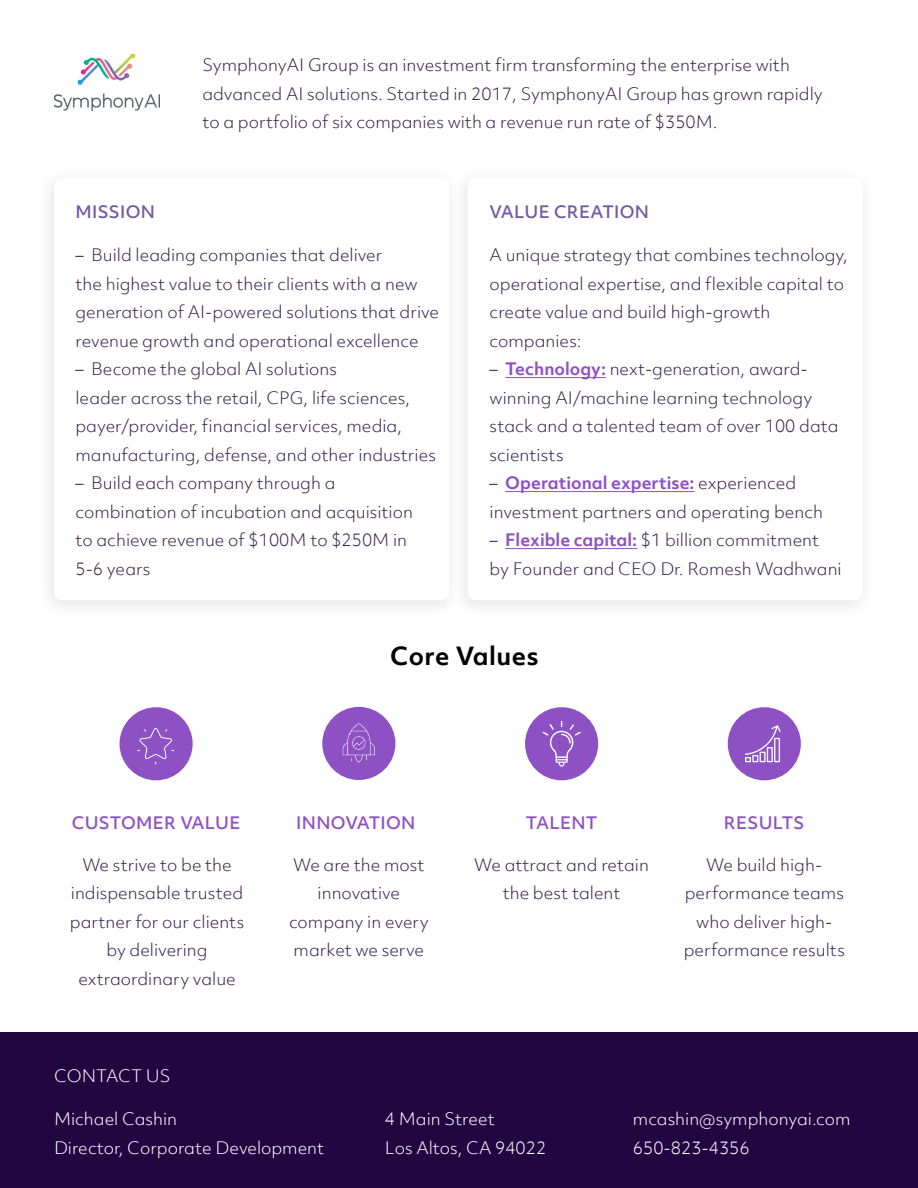
<style>
.page{position:relative;width:918px;height:1188px;background:#fff}
.page>*{position:absolute;margin:0;border:0;box-sizing:border-box;transform-origin:0 0}
.HEADINGS{font:700 24px "Objektiv Mk 2 W03";letter-spacing:.02em;color:#000}
.Стиль_абзаца_1{font:300 16.5px/28.5px "Objektiv Mk 2 W03";color:#3a2151;text-align:center}
.t1{font:300 16.5px/28.5px "Objektiv Mk 2 W03";color:#fff}
.Стиль_абзаца_2{font:500 16.5px "Objektiv Mk 1 W03";letter-spacing:.02em;color:#8e51c4}
.Стиль_абзаца_1-2{font:700 16.5px "Objektiv Mk 2 W03";color:#8e51c4}
.Стиль_абзаца_1-3{font:500 16.5px "Objektiv Mk 1 W03";letter-spacing:.02em;color:#725aa6}
.s1{font-weight:700;color:#8e51c4}
.s2{font-weight:300;color:#3a2151}
</style>
<div class="page">
<div style="left:0;top:1032px;width:918px;height:156px;background:#210641"></div>
<img style="left:54px;top:54px;width:105px;height:56px">
<div style="left:38px;top:167px;width:423px;height:451px;background:#f9f9f9"></div>
<div style="left:54px;top:178px;width:395px;height:422px;background:#fff;border-radius:9px"></div>
<div style="left:451px;top:167px;width:424px;height:451px;background:#fafafa"></div>
<div style="left:468px;top:178px;width:395px;height:422px;background:#fff;border-radius:9px"></div>
<hr style="left:505px;top:377px;width:101px;height:1px;background:#8e51c4">
<hr style="left:505px;top:491px;width:190px;height:1px;background:#8e51c4">
<hr style="left:505px;top:548px;width:132px;height:1px;background:#8e51c4">
<div style="left:120px;top:707px;width:73px;height:73px;background:#8e51c4;border-radius:50%"></div>
<div style="left:525px;top:707px;width:73px;height:73px;background:#8e51c4;border-radius:50%"></div>
<div style="left:322px;top:707px;width:73px;height:73px;background:#8e51c4;border-radius:50%"></div>
<div style="left:728px;top:707px;width:73px;height:73px;background:#8e51c4;border-radius:50%"></div>
<svg style="left:137px;top:728px;width:37px;height:37px"></svg>
<svg style="left:543px;top:721px;width:38px;height:46px"></svg>
<svg style="left:342px;top:723px;width:33px;height:41px"></svg>
<svg style="left:745px;top:725px;width:36px;height:37px"></svg>
<p class="Стиль_абзаца_1" style="left:202px;top:51px;width:622px;text-align:left">SymphonyAI Group is an investment firm transforming the enterprise with advanced AI solutions. Started in 2017, SymphonyAI Group has grown rapidly to a portfolio of six companies with a revenue run rate of $350M.</p>
<p class="Стиль_абзаца_1-3" style="left:75px;top:200px;width:81px">MISSION</p>
<p class="Стиль_абзаца_1" style="left:75px;top:241px;width:308px">– Build leading companies that deliver</p>
<p class="Стиль_абзаца_1" style="left:75px;top:269px;width:344px">the highest value to their clients with a new</p>
<p class="Стиль_абзаца_1" style="left:75px;top:298px;width:365px">generation of AI-powered solutions that drive</p>
<p class="Стиль_абзаца_1" style="left:75px;top:326px;width:345px">revenue growth and operational excellence</p>
<p class="Стиль_абзаца_1" style="left:75px;top:355px;width:263px">– Become the global AI solutions</p>
<p class="Стиль_абзаца_1" style="left:75px;top:383px;width:336px">leader across the retail, CPG, life sciences,</p>
<p class="Стиль_абзаца_1" style="left:75px;top:412px;width:328px">payer/provider, financial services, media,</p>
<p class="Стиль_абзаца_1" style="left:75px;top:440px;width:362px">manufacturing, defense, and other industries</p>
<p class="Стиль_абзаца_1" style="left:75px;top:469px;width:339px;text-align:left">– Build each company through a combination of incubation and acquisition to achieve revenue of $100M to $250M in<br>5-6 years</p>
<p class="Стиль_абзаца_1-3" style="left:490px;top:200px;width:161px">VALUE CREATION</p>
<p class="Стиль_абзаца_1" style="left:490px;top:241px;width:360px">A unique strategy that combines technology,</p>
<p class="Стиль_абзаца_1" style="left:490px;top:269px;width:356px">operational expertise, and flexible capital to</p>
<p class="Стиль_абзаца_1" style="left:490px;top:298px;width:282px;text-align:left">create value and build high-growth companies:</p>
<p class="Стиль_абзаца_1" style="left:490px;top:355px;width:351px;text-align:left">– <span class="s1">Technology:</span> next-generation, award&shy;winning AI/machine learning technology stack and a talented team of over 100 data scientists</p>
<p class="Стиль_абзаца_1-2" style="left:490px;top:471px;width:308px"><span class="s2">–</span> Operational expertise: <span class="s2">experienced</span></p>
<p class="Стиль_абзаца_1" style="left:490px;top:497px;width:335px">investment partners and operating bench</p>
<p class="Стиль_абзаца_1" style="left:490px;top:526px;width:331px">– <span class="s1">Flexible capital:</span> $1 billion commitment</p>
<p class="Стиль_абзаца_1" style="left:490px;top:554px;width:354px">by Founder and CEO Dr. Romesh Wadhwani</p>
<p class="HEADINGS" style="left:390px;top:639px;width:150px">Core Values</p>
<p class="Стиль_абзаца_2" style="left:72px;top:812px;width:170px">CUSTOMER VALUE</p>
<p class="Стиль_абзаца_2" style="left:296px;top:812px;width:121px">INNOVATION</p>
<p class="Стиль_абзаца_2" style="left:526px;top:812px;width:73px">TALENT</p>
<p class="Стиль_абзаца_2" style="left:724px;top:812px;width:82px">RESULTS</p>
<p class="Стиль_абзаца_1" style="left:70px;top:850px;width:176px">We strive to be the indispensable trusted partner for our clients by delivering extraordinary value</p>
<p class="Стиль_абзаца_1" style="left:293px;top:850px;width:133px">We are the most</p>
<p class="Стиль_абзаца_1" style="left:289px;top:879px;width:141px">innovative company in every market we serve</p>
<p class="Стиль_абзаца_1" style="left:474px;top:850px;width:176px">We attract and retain the best talent</p>
<p class="Стиль_абзаца_1" style="left:685px;top:850px;width:161px">We build high&shy;performance teams</p>
<p class="Стиль_абзаца_1" style="left:684px;top:907px;width:163px">who deliver high&shy;performance results</p>
<p class="t1" style="left:54px;top:1061px;width:118px">CONTACT US</p>
<p class="t1" style="left:54px;top:1105px;width:272px">Michael Cashin<br>Director, Corporate Development</p>
<p class="t1" style="left:385px;top:1105px;width:163px">4 Main Street<br>Los Altos, CA 94022</p>
<p class="t1" style="left:633px;top:1105px;width:219px">mcashin@symphonyai.com<br>650-823-4356</p>
</div>
